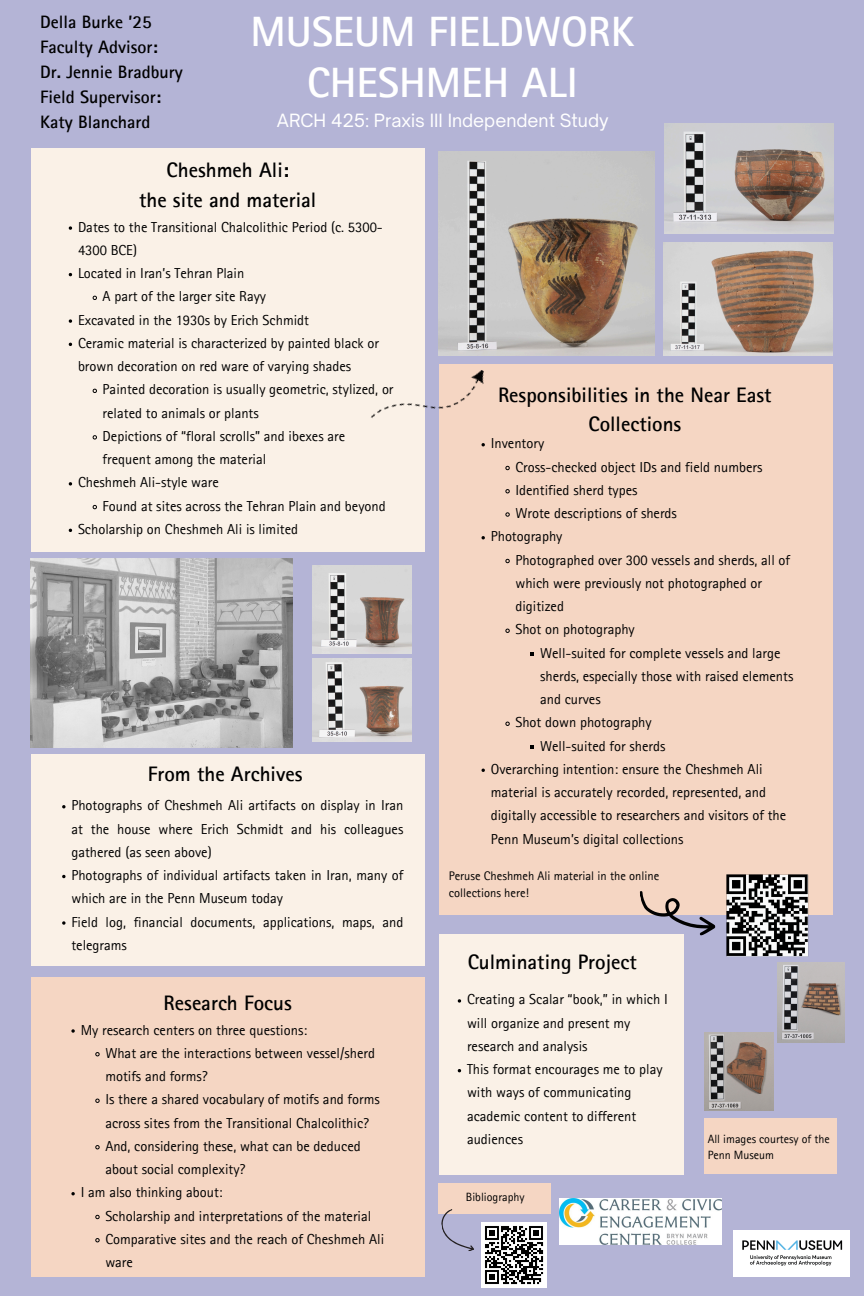
<style>
.page{position:relative;width:864px;height:1296px;background:#b4b4d6}
.page>*{position:absolute;margin:0;border:0;box-sizing:border-box;transform-origin:0 0}
.t1{font:700 42.5px/51px "Rotis Sans Serif Pro";color:#fff;text-align:center}
.t2{font:700 21px/29.6px "Rotis Sans Serif Pro";color:#000;text-align:center}
.t3{font:700 18px/25.1px "Rotis Sans Serif Pro";color:#000}
.t4{font:17.5px "Open Sauce One";color:#fff}
.t5{font:14.5px/23.2px "Rotis Sans Serif Pro";color:#000}
.t6{font:12.5px/17.2px "Rotis Sans Serif Pro";color:#000}
.t7{font:12px/16.5px "Rotis Sans Serif Pro";color:#000}
</style>
<div class="page">
<div style="left:31px;top:148px;width:394px;height:403px;background:#faf1e7"></div>
<div style="left:439px;top:364px;width:394px;height:551px;background:#f5d6c3"></div>
<div style="left:31px;top:978px;width:394px;height:299px;background:#f5d6c3"></div>
<div style="left:31px;top:754px;width:394px;height:211px;background:#faf1e7"></div>
<div style="left:439px;top:934px;width:245px;height:241px;background:#faf1e7"></div>
<img style="left:439px;top:152px;width:216px;height:204px">
<img style="left:663px;top:243px;width:170px;height:112px">
<img style="left:778px;top:963px;width:66px;height:80px">
<img style="left:665px;top:123px;width:168px;height:111px">
<img style="left:31px;top:558px;width:262px;height:190px">
<div style="left:704px;top:1118px;width:133px;height:56px;background:#f5d6c3"></div>
<img style="left:733px;top:1230px;width:117px;height:46px">
<img style="left:560px;top:1199px;width:162px;height:46px">
<img style="left:726px;top:874px;width:85px;height:89px">
<svg style="left:639px;top:891px;width:77px;height:45px"></svg>
<img style="left:312px;top:565px;width:100px;height:88px">
<img style="left:312px;top:659px;width:100px;height:82px">
<div style="left:439px;top:1184px;width:112px;height:30px;background:#f5d6c3"></div>
<svg style="left:441px;top:1209px;width:33px;height:42px"></svg>
<img style="left:482px;top:1222px;width:65px;height:66px">
<img style="left:371px;top:336px;width:117px;height:111px">
<img style="left:704px;top:1033px;width:69px;height:77px">
<svg style="left:69px;top:226px;width:3px;height:4px"></svg>
<svg style="left:93px;top:296px;width:4px;height:4px"></svg>
<svg style="left:69px;top:319px;width:3px;height:4px"></svg>
<svg style="left:93px;top:389px;width:4px;height:4px"></svg>
<svg style="left:93px;top:435px;width:4px;height:4px"></svg>
<svg style="left:69px;top:482px;width:3px;height:4px"></svg>
<svg style="left:93px;top:505px;width:4px;height:4px"></svg>
<svg style="left:71px;top:1029px;width:4px;height:4px"></svg>
<svg style="left:95px;top:1052px;width:5px;height:4px"></svg>
<svg style="left:95px;top:1099px;width:5px;height:4px"></svg>
<svg style="left:95px;top:1145px;width:5px;height:4px"></svg>
<svg style="left:71px;top:1192px;width:4px;height:3px"></svg>
<svg style="left:95px;top:1215px;width:5px;height:4px"></svg>
<svg style="left:95px;top:1238px;width:5px;height:4px"></svg>
<svg style="left:458px;top:999px;width:3px;height:4px"></svg>
<svg style="left:505px;top:466px;width:5px;height:4px"></svg>
<svg style="left:505px;top:489px;width:5px;height:4px"></svg>
<svg style="left:505px;top:512px;width:5px;height:5px"></svg>
<svg style="left:505px;top:559px;width:5px;height:4px"></svg>
<svg style="left:505px;top:629px;width:5px;height:4px"></svg>
<svg style="left:531px;top:652px;width:3px;height:4px"></svg>
<svg style="left:505px;top:722px;width:5px;height:4px"></svg>
<svg style="left:531px;top:745px;width:3px;height:4px"></svg>
<svg style="left:62px;top:805px;width:4px;height:3px"></svg>
<svg style="left:62px;top:875px;width:4px;height:3px"></svg>
<svg style="left:62px;top:921px;width:4px;height:4px"></svg>
<p class="t3" style="left:40px;top:11px;width:144px">Della Burke ’25<br>Faculty Advisor:<br>Dr. Jennie Bradbury<br>Field Supervisor:<br>Katy Blanchard</p>
<p class="t1" style="left:250px;top:12px;width:386px">MUSEUM FIELDWORK<br>CHESHMEH ALI</p>
<p class="t4" style="left:277px;top:110px;width:333px">ARCH 425: Praxis III Independent Study</p>
<p class="t2" style="left:139px;top:158px;width:179px">Cheshmeh Ali:<br>the site and material</p>
<p class="t5" style="left:78px;top:217px;width:306px">Dates to the Transitional Chalcolithic Period (c. 5300-<br>4300 BCE)</p>
<p class="t5" style="left:78px;top:264px;width:168px">Located in Iran’s Tehran Plain</p>
<p class="t5" style="left:103px;top:287px;width:165px">A part of the larger site Rayy</p>
<h2 class="t5" style="left:78px;top:310px;width:233px">Excavated in the 1930s by Erich Schmidt</h2>
<p class="t5" style="left:78px;top:333px;width:303px">Ceramic material is characterized by painted black or brown decoration on red ware of varying shades</p>
<p class="t5" style="left:103px;top:380px;width:292px">Painted decoration is usually geometric, stylized, or related to animals or plants</p>
<p class="t5" style="left:103px;top:426px;width:244px">Depictions of “floral scrolls” and ibexes are frequent among the material</p>
<p class="t5" style="left:78px;top:473px;width:142px">Cheshmeh Ali-style ware</p>
<p class="t5" style="left:103px;top:496px;width:285px">Found at sites across the Tehran Plain and beyond</p>
<p class="t5" style="left:78px;top:519px;width:222px">Scholarship on Cheshmeh Ali is limited</p>
<p class="t2" style="left:148px;top:762px;width:156px">From the Archives</p>
<p class="t5" style="left:71px;top:796px;width:334px;text-align:justify">Photographs of Cheshmeh Ali artifacts on display in Iran at the house where Erich Schmidt and his colleagues gathered (as seen above)</p>
<p class="t5" style="left:71px;top:866px;width:334px">Photographs of individual artifacts taken in Iran, many of which are in the Penn Museum today</p>
<p class="t5" style="left:71px;top:912px;width:334px">Field log, financial documents, applications, maps, and telegrams</p>
<p class="t2" style="left:164px;top:990px;width:130px">Research Focus</p>
<p class="t5" style="left:81px;top:1020px;width:228px">My research centers on three questions:</p>
<p class="t5" style="left:105px;top:1043px;width:271px">What are the interactions between vessel/sherd motifs and forms?</p>
<p class="t5" style="left:105px;top:1090px;width:276px">Is there a shared vocabulary of motifs and forms across sites from the Transitional Chalcolithic?</p>
<p class="t5" style="left:105px;top:1136px;width:257px">And, considering these, what can be deduced about social complexity?</p>
<p class="t5" style="left:81px;top:1183px;width:143px">I am also thinking about:</p>
<p class="t5" style="left:105px;top:1206px;width:267px">Scholarship and interpretations of the material</p>
<h2 class="t5" style="left:105px;top:1229px;width:280px">Comparative sites and the reach of Cheshmeh Ali ware</h2>
<p class="t2" style="left:498px;top:383px;width:275px">Responsibilities in the Near East<br>Collections</p>
<h2 class="t5" style="left:491px;top:434px;width:55px">Inventory</h2>
<p class="t5" style="left:515px;top:457px;width:249px">Cross-checked object IDs and field numbers</p>
<p class="t5" style="left:515px;top:480px;width:124px">Identified sherd types</p>
<p class="t5" style="left:515px;top:504px;width:163px">Wrote descriptions of sherds</p>
<h2 class="t5" style="left:491px;top:527px;width:73px">Photography</h2>
<p class="t5" style="left:515px;top:550px;width:276px">Photographed over 300 vessels and sherds, all of which were previously not photographed or digitized</p>
<p class="t5" style="left:515px;top:620px;width:121px">Shot on photography</p>
<p class="t5" style="left:540px;top:643px;width:255px">Well-suited for complete vessels and large sherds, especially those with raised elements and curves</p>
<p class="t5" style="left:515px;top:713px;width:138px">Shot down photography</p>
<p class="t5" style="left:540px;top:736px;width:127px">Well-suited for sherds</p>
<p class="t5" style="left:491px;top:759px;width:297px">Overarching intention: ensure the Cheshmeh Ali material is accurately recorded, represented, and digitally accessible to researchers and visitors of the Penn Museum’s digital collections</p>
<p class="t6" style="left:449px;top:869px;width:212px">Peruse Cheshmeh Ali material in the online collections here!</p>
<p class="t2" style="left:468px;top:950px;width:171px">Culminating Project</p>
<p class="t5" style="left:467px;top:990px;width:202px">Creating a Scalar “book,” in which I will organize and present my research and analysis</p>
<p class="t5" style="left:467px;top:1060px;width:197px">This format encourages me to play with ways of communicating academic content to different audiences</p>
<p class="t7" style="left:466px;top:1191px;width:60px">Bibliography</p>
<p class="t7" style="left:708px;top:1132px;width:124px">All images courtesy of the<br>Penn Museum</p>
</div>
